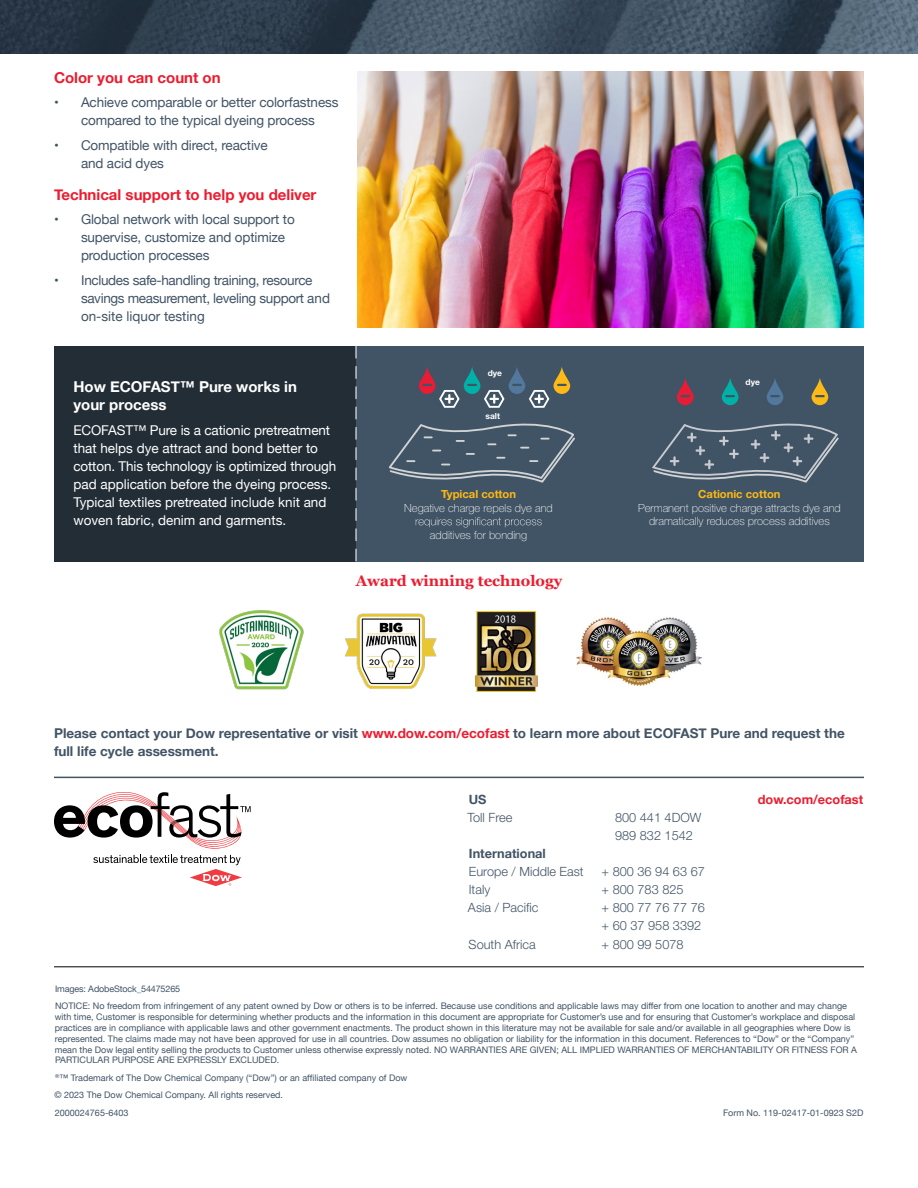
<style>
.page{position:relative;width:918px;height:1188px;background:#fff}
.page>*{position:absolute;margin:0;border:0;box-sizing:border-box;transform-origin:0 0}
.t1{font:700 15px "Helvetica Neue";color:#ed1c2f}
.t2{font:700 15px/18px "Helvetica Neue";color:#fff}
.t3{font:700 15px "Georgia";color:#ed1c2f}
.t4{font:13.5px/18px "Helvetica Neue";letter-spacing:-.01em;color:#415465}
.t5{font:13.5px/18px "Helvetica Neue";color:#fff}
.t6{font:700 13.5px/18px "Helvetica Neue";color:#415465}
.t7{font:300 12.75px/18px "Helvetica Neue LT Std";color:#415465}
.t8{font:700 12.75px "Helvetica Neue";color:#415465}
.t9{font:700 12.75px "Helvetica Neue";color:#ed1c2f}
.t10{font:100 11.25px/13.5px "Helvetica Neue LT Std";color:#fff;text-align:center}
.t11{font:700 11.25px "Helvetica Neue LT Std";color:#fdba16}
.t12{font:9px/10.8px "Helvetica Neue";color:#415465}
.t13{font:700 8.4px "Helvetica Neue LT Std";color:#fff}
.s1{color:#ed1c2f}
</style>
<div class="page">
<img style="left:357px;top:72px;width:507px;height:256px">
<hr style="left:54px;top:967px;width:810px;height:1px;background:#000">
<hr style="left:54px;top:777px;width:810px;height:1px;background:#415465">
<img style="left:0;top:0;width:918px;height:54px">
<svg style="left:54px;top:792px;width:197px;height:94px"></svg>
<img style="left:345px;top:613px;width:92px;height:76px">
<img style="left:219px;top:610px;width:85px;height:80px">
<img style="left:476px;top:611px;width:62px;height:80px">
<img style="left:576px;top:617px;width:126px;height:69px">
<div style="left:54px;top:346px;width:302px;height:216px;background:#222d35"></div>
<div style="left:356px;top:346px;width:508px;height:216px;background:#415465"></div>
<svg style="left:389px;top:423px;width:186px;height:60px"></svg>
<svg style="left:419px;top:366px;width:151px;height:42px"></svg>
<svg style="left:652px;top:423px;width:187px;height:60px"></svg>
<svg style="left:677px;top:378px;width:17px;height:27px"></svg>
<svg style="left:722px;top:378px;width:16px;height:27px"></svg>
<svg style="left:767px;top:379px;width:16px;height:26px"></svg>
<svg style="left:812px;top:378px;width:16px;height:27px"></svg>
<svg style="left:416px;top:517px;width:126px;height:10px"></svg>
<svg style="left:355px;top:346px;width:2px;height:215px"></svg>
<h1 class="t1" style="left:54px;top:66px;width:168px">Color you can count on</h1>
<h2 class="t4" style="left:54px;top:94px;width:286px;text-align:center">• Achieve comparable or better colorfastness compared to the typical dyeing process</h2>
<h2 class="t4" style="left:81px;top:137px;width:188px;text-indent:-27px">• Compatible with direct, reactive and acid dyes</h2>
<h1 class="t1" style="left:54px;top:183px;width:264px">Technical support to help you deliver</h1>
<h2 class="t4" style="left:81px;top:211px;width:215px;text-indent:-27px">• Global network with local support to supervise, customize and optimize production processes</h2>
<h2 class="t4" style="left:81px;top:272px;width:251px;text-indent:-27px">• Includes safe-handling training, resource savings measurement, leveling support and on-site liquor testing</h2>
<h1 class="t2" style="left:73px;top:378px;width:225px">How ECOFAST™ Pure works in your process</h1>
<p class="t5" style="left:73px;top:422px;width:264px">ECOFAST™ Pure is a cationic pretreatment that helps dye attract and bond better to cotton. This technology is optimized through pad application before the dyeing process.<br>Typical textiles pretreated include knit and woven fabric, denim and garments.</p>
<p class="t13" style="left:488px;top:367px;width:16px">dye</p>
<p class="t13" style="left:486px;top:411px;width:16px">salt</p>
<p class="t11" style="left:441px;top:487px;width:77px">Typical cotton</p>
<p class="t10" style="left:404px;top:501px;width:150px">Negative charge repels dye and</p>
<p class="t10" style="left:430px;top:528px;width:99px">additives for bonding</p>
<h1 class="t3" style="left:356px;top:572px;width:208px">Award winning technology</h1>
<p class="t13" style="left:746px;top:377px;width:16px">dye</p>
<p class="t11" style="left:698px;top:487px;width:84px">Cationic cotton</p>
<p class="t10" style="left:638px;top:501px;width:204px">Permanent positive charge attracts dye and dramatically reduces process additives</p>
<h2 class="t6" style="left:54px;top:725px;width:792px">Please contact your Dow representative or visit <span class="s1">www.dow.com/ecofast</span> to learn more about ECOFAST Pure and request the full life cycle assessment.</h2>
<h3 class="t8" style="left:469px;top:790px;width:19px">US</h3>
<h3 class="t7" style="left:467px;top:809px;width:46px">Toll Free</h3>
<h3 class="t7" style="left:615px;top:809px;width:88px">800 441 4DOW<br>989 832 1542</h3>
<h3 class="t8" style="left:469px;top:844px;width:78px">International</h3>
<h3 class="t7" style="left:469px;top:863px;width:116px">Europe / Middle East</h3>
<h3 class="t7" style="left:602px;top:863px;width:105px">+ 800 36 94 63 67</h3>
<h3 class="t7" style="left:469px;top:881px;width:23px">Italy</h3>
<h3 class="t7" style="left:602px;top:881px;width:84px">+ 800 783 825</h3>
<h3 class="t7" style="left:468px;top:899px;width:72px">Asia / Pacific</h3>
<h3 class="t7" style="left:602px;top:899px;width:105px">+ 800 77 76 77 76 + 60 37 958 3392</h3>
<h3 class="t7" style="left:469px;top:935px;width:69px">South Africa</h3>
<h3 class="t7" style="left:602px;top:935px;width:84px">+ 800 99 5078</h3>
<h3 class="t9" style="left:758px;top:790px;width:107px">dow.com/ecofast</h3>
<p class="t12" style="left:55px;top:980px;width:794px;line-height:17.5px">Images: AdobeStock_54475265<br>NOTICE: No freedom from infringement of any patent owned by Dow or others is to be inferred. Because use conditions and applicable laws may differ from one location to another and may change</p>
<p class="t12" style="left:55px;top:1012px;width:804px">with time, Customer is responsible for determining whether products and the information in this document are appropriate for Customer’s use and for ensuring that Customer’s workplace and disposal practices are in compliance with applicable laws and other government enactments. The product shown in this literature may not be available for sale and/or available in all geographies where Dow is represented. The claims made may not have been approved for use in all countries. Dow assumes no obligation or liability for the information in this document. References to “Dow” or the “Company” mean the Dow legal entity selling the products to Customer unless otherwise expressly noted. NO WARRANTIES ARE GIVEN; ALL IMPLIED WARRANTIES OF MERCHANTABILITY OR FITNESS FOR A PARTICULAR PURPOSE ARE EXPRESSLY EXCLUDED.</p>
<p class="t12" style="left:55px;top:1069px;width:354px;line-height:17.5px"><sup>®</sup>™ Trademark of The Dow Chemical Company (“Dow”) or an affiliated company of Dow © 2023 The Dow Chemical Company. All rights reserved.<br>2000024765-6403</p>
<p class="t12" style="left:723px;top:1108px;width:142px">Form No. 119-02417-01-0923 S2D</p>
</div>
